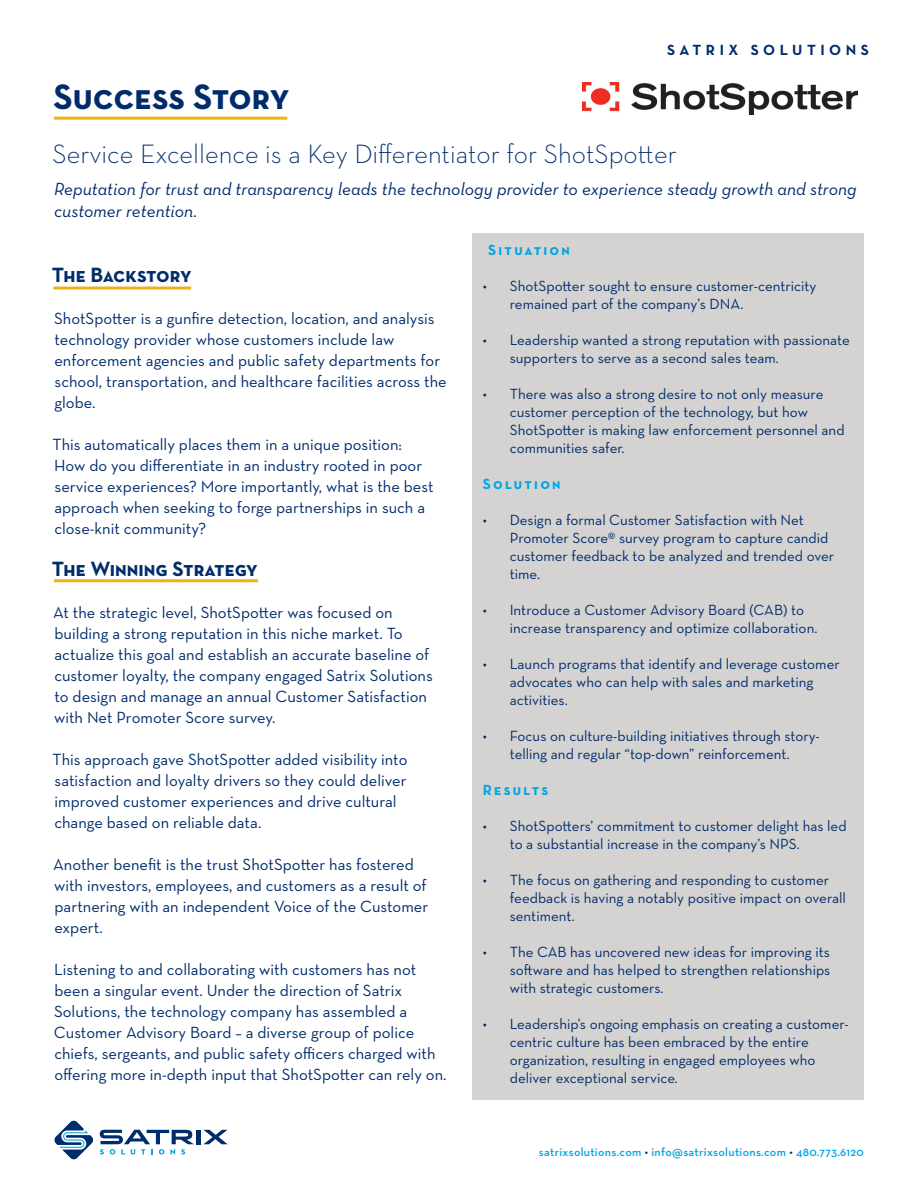
<style>
.page{position:relative;width:918px;height:1188px;background:#fff}
.page>*{position:absolute;margin:0;border:0;box-sizing:border-box;transform-origin:0 0}
.t1{font:700 36px "Neutraface Text";color:#002c6b}
.t2{font:300 27px "Neutraface Text";color:#002c6b}
.Body_copy{font:700 21px "Neutraface Text";letter-spacing:-.01em;color:#002c6b}
.t3{font:italic 18px "Neutraface Text";color:#002c6b}
.Body_copy-2{font:16.5px/21px "Neutraface Text";color:#002c6b}
.t4{font:15px/18px "Neutraface Text";color:#002c6b}
.Body_copy-3{font:700 15px "Neutraface Text";letter-spacing:.15em;color:#00a5e3}
.t5{font:700 15px "Neutraface Text";letter-spacing:.3em;color:#002c6b}
.t6{font:600 12px "Neutraface Text";letter-spacing:.025em;color:#00a5e3}
.s1{color:#002c6b}
</style>
<div class="page">
<svg style="left:54px;top:1120px;width:40px;height:40px"></svg>
<div style="left:196px;top:1130px;width:5px;height:14px;background:#002c6b"></div>
<svg style="left:204px;top:1130px;width:24px;height:14px"></svg>
<svg style="left:100px;top:1130px;width:94px;height:25px"></svg>
<hr style="left:54px;top:117px;width:233px;height:3px;background:#efb211">
<hr style="left:54px;top:579px;width:204px;height:3px;background:#efb211">
<hr style="left:53px;top:287px;width:138px;height:3px;background:#efb211">
<div style="left:472px;top:233px;width:392px;height:866px;background:#d4d3d2"></div>
<img style="left:582px;top:82px;width:276px;height:32px">
<p class="t5" style="left:667px;top:40px;width:203px">SATRIX SOLUTIONS</p>
<p class="t1" style="left:53px;top:74px;width:238px">Success Story</p>
<p class="t2" style="left:52px;top:137px;width:626px">Service Excellence is a Key Differentiator for ShotSpotter</p>
<p class="t3" style="left:54px;top:178px;width:804px">Reputation for trust and transparency leads the technology provider to experience steady growth and strong</p>
<p class="t3" style="left:54px;top:199px;width:145px">customer retention.</p>
<p class="Body_copy" style="left:52px;top:261px;width:141px">The Backstory</p>
<p class="Body_copy-2" style="left:54px;top:308px;width:394px">ShotSpotter is a gunfire detection, location, and analysis technology provider whose customers include law enforcement agencies and public safety departments for school, transportation, and healthcare facilities across the globe.</p>
<p class="Body_copy-2" style="left:53px;top:434px;width:382px">This automatically places them in a unique position:<br>How do you differentiate in an industry rooted in poor service experiences? More importantly, what is the best approach when seeking to forge partnerships in such a close-knit community?</p>
<p class="Body_copy" style="left:52px;top:555px;width:207px">The Winning Strategy</p>
<p class="Body_copy-2" style="left:53px;top:602px;width:381px">At the strategic level, ShotSpotter was focused on building a strong reputation in this niche market. To actualize this goal and establish an accurate baseline of customer loyalty, the company engaged Satrix Solutions to design and manage an annual Customer Satisfaction with Net Promoter Score survey.</p>
<p class="Body_copy-2" style="left:53px;top:749px;width:356px">This approach gave ShotSpotter added visibility into satisfaction and loyalty drivers so they could deliver improved customer experiences and drive cultural change based on reliable data.</p>
<p class="Body_copy-2" style="left:53px;top:854px;width:377px">Another benefit is the trust ShotSpotter has fostered with investors, employees, and customers as a result of partnering with an independent Voice of the Customer expert.</p>
<p class="Body_copy-2" style="left:54px;top:959px;width:394px">Listening to and collaborating with customers has not been a singular event. Under the direction of Satrix Solutions, the technology company has assembled a Customer Advisory Board – a diverse group of police chiefs, sergeants, and public safety officers charged with offering more in-depth input that ShotSpotter can rely on.</p>
<p class="Body_copy-3" style="left:488px;top:240px;width:83px">Situation</p>
<p class="t4" style="left:510px;top:276px;width:308px;text-indent:-27px">• ShotSpotter sought to ensure customer-centricity remained part of the company’s DNA.</p>
<p class="t4" style="left:510px;top:330px;width:342px;text-indent:-27px">• Leadership wanted a strong reputation with passionate supporters to serve as a second sales team.</p>
<p class="t4" style="left:510px;top:384px;width:336px;text-indent:-27px">• There was also a strong desire to not only measure customer perception of the technology, but how ShotSpotter is making law enforcement personnel and communities safer.</p>
<p class="Body_copy-3" style="left:483px;top:474px;width:79px">Solution</p>
<p class="t4" style="left:510px;top:510px;width:326px;text-indent:-27px">• Design a formal Customer Satisfaction with Net Promoter Score® survey program to capture candid customer feedback to be analyzed and trended over time.</p>
<p class="t4" style="left:510px;top:600px;width:309px;text-indent:-27px">• Introduce a Customer Advisory Board (CAB) to increase transparency and optimize collaboration.</p>
<p class="t4" style="left:510px;top:654px;width:332px;text-indent:-27px">• Launch programs that identify and leverage customer advocates who can help with sales and marketing activities.</p>
<p class="t4" style="left:483px;top:726px;width:339px;text-align:center">• Focus on culture-building initiatives through story&shy;telling and regular “top-down” reinforcement.</p>
<p class="Body_copy-3" style="left:483px;top:780px;width:67px">Results</p>
<p class="t4" style="left:510px;top:816px;width:338px;text-indent:-27px">• ShotSpotters’ commitment to customer delight has led to a substantial increase in the company’s NPS.</p>
<p class="t4" style="left:510px;top:870px;width:338px;text-indent:-27px">• The focus on gathering and responding to customer feedback is having a notably positive impact on overall sentiment.</p>
<p class="t4" style="left:510px;top:942px;width:322px;text-align:justify;text-indent:-27px">• The CAB has uncovered new ideas for improving its software and has helped to strengthen relationships with strategic customers.</p>
<p class="t4" style="left:510px;top:1014px;width:340px;text-indent:-27px">• Leadership’s ongoing emphasis on creating a customer&shy;centric culture has been embraced by the entire organization, resulting in engaged employees who deliver exceptional service.</p>
<p class="t6" style="left:539px;top:1145px;width:327px">satrixsolutions.com <span class="s1">•</span> info@satrixsolutions.com <span class="s1">•</span> 480.773.6120</p>
</div>
